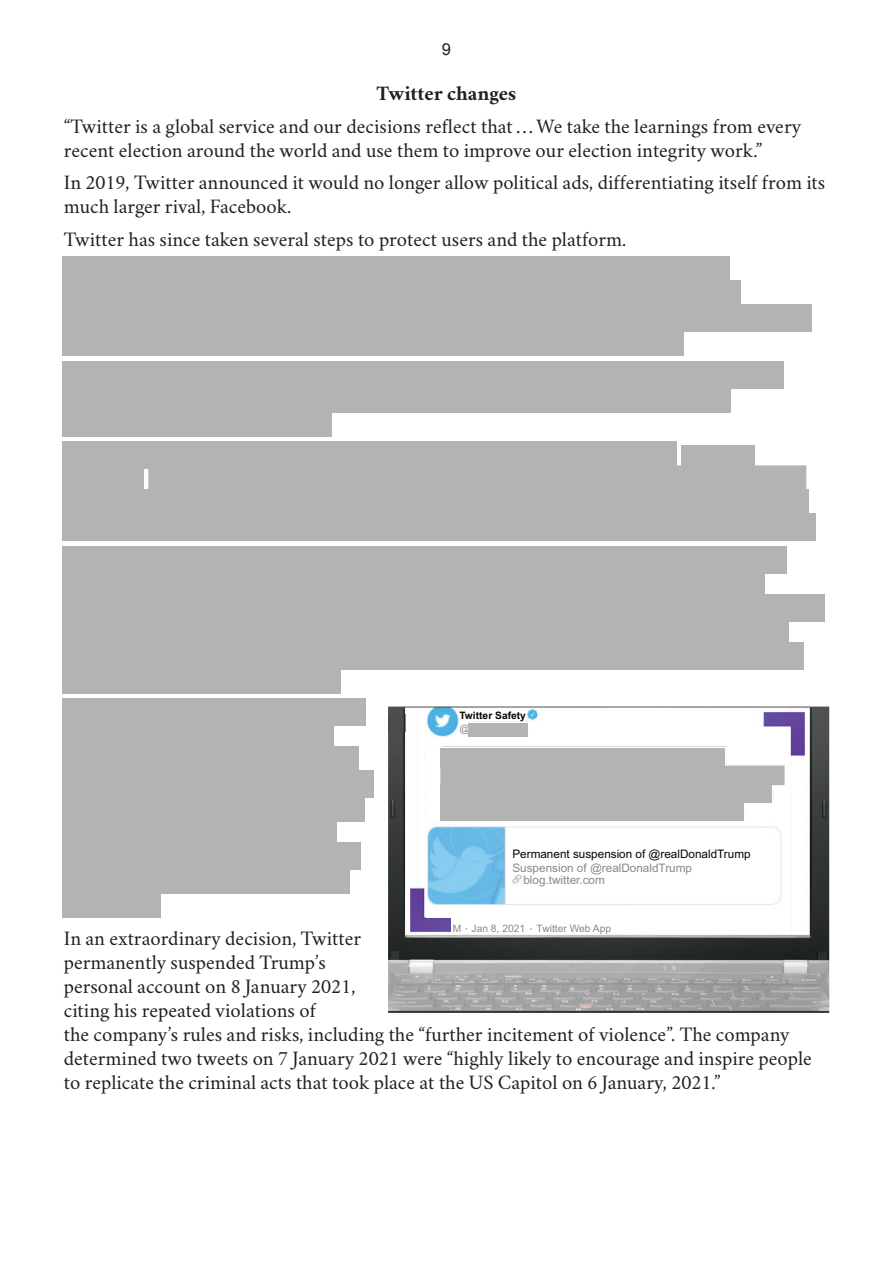
<style>
.page{position:relative;width:893px;height:1263px;background:#fff}
.page>*{position:absolute;margin:0;border:0;box-sizing:border-box;transform-origin:0 0}
.Resource_body{font:20.7px/24px "Whero";color:#231f20}
.Resource_heading{font:700 20.7px "Whero";color:#231f20}
.t1{font:16.5px "Arial";color:#231f20}
.t2{font:11.7px "Arial";color:#89898a}
.t3{font:11.7px "Arial";color:#040503}
.t4{font:10.2px "Arial";color:#89898a}
.t5{font:700 10.2px/12.3px "Arial";color:#040503}
.s1{font-weight:400;color:#89898a}
</style>
<div class="page">
<img style="left:388px;top:706px;width:441px;height:307px">
<div style="left:451px;top:908px;width:174px;height:22px;background:#fff"></div>
<div style="left:508px;top:840px;width:202px;height:34px;background:#fff"></div>
<div style="left:524px;top:875px;width:91px;height:17px;background:#fff"></div>
<svg style="left:460px;top:710px;width:66px;height:27px"></svg>
<img style="left:388px;top:715px;width:19px;height:16px">
<div style="left:426px;top:910px;width:32px;height:8px;background:#fff"></div>
<div style="left:62px;top:256px;width:668px;height:28px;background:#b3b3b3"></div>
<div style="left:62px;top:280px;width:678px;height:28px;background:#b3b3b3"></div>
<div style="left:62px;top:304px;width:750px;height:28px;background:#b3b3b3"></div>
<div style="left:62px;top:328px;width:622px;height:28px;background:#b3b3b3"></div>
<div style="left:62px;top:361px;width:722px;height:28px;background:#b3b3b3"></div>
<div style="left:62px;top:385px;width:669px;height:28px;background:#b3b3b3"></div>
<div style="left:62px;top:409px;width:269px;height:28px;background:#b3b3b3"></div>
<div style="left:62px;top:441px;width:615px;height:28px;background:#b3b3b3"></div>
<div style="left:681px;top:445px;width:74px;height:25px;background:#b3b3b3"></div>
<div style="left:148px;top:465px;width:658px;height:24px;background:#b3b3b3"></div>
<div style="left:62px;top:469px;width:82px;height:25px;background:#b3b3b3"></div>
<div style="left:62px;top:489px;width:747px;height:28px;background:#b3b3b3"></div>
<div style="left:62px;top:513px;width:754px;height:28px;background:#b3b3b3"></div>
<div style="left:62px;top:546px;width:725px;height:28px;background:#b3b3b3"></div>
<div style="left:62px;top:570px;width:703px;height:28px;background:#b3b3b3"></div>
<div style="left:62px;top:594px;width:763px;height:28px;background:#b3b3b3"></div>
<div style="left:62px;top:618px;width:727px;height:28px;background:#b3b3b3"></div>
<div style="left:62px;top:642px;width:742px;height:28px;background:#b3b3b3"></div>
<div style="left:62px;top:666px;width:279px;height:28px;background:#b3b3b3"></div>
<div style="left:62px;top:698px;width:304px;height:28px;background:#b3b3b3"></div>
<div style="left:62px;top:722px;width:272px;height:28px;background:#b3b3b3"></div>
<div style="left:62px;top:746px;width:297px;height:28px;background:#b3b3b3"></div>
<div style="left:62px;top:770px;width:312px;height:28px;background:#b3b3b3"></div>
<div style="left:62px;top:794px;width:303px;height:28px;background:#b3b3b3"></div>
<div style="left:62px;top:818px;width:275px;height:28px;background:#b3b3b3"></div>
<div style="left:62px;top:842px;width:299px;height:28px;background:#b3b3b3"></div>
<div style="left:62px;top:866px;width:288px;height:28px;background:#b3b3b3"></div>
<div style="left:62px;top:890px;width:99px;height:28px;background:#b3b3b3"></div>
<div style="left:468px;top:723px;width:60px;height:13px;background:#b3b3b3"></div>
<svg style="left:425px;top:747px;width:361px;height:74px"></svg>
<div style="left:440px;top:783px;width:332px;height:20px;background:#b3b3b3"></div>
<div style="left:440px;top:801px;width:304px;height:19px;background:#b3b3b3"></div>
<p class="t1" style="left:442px;top:38px;width:11px">9</p>
<p class="Resource_heading" style="left:377px;top:78px;width:141px">Twitter changes</p>
<p class="Resource_body" style="left:64px;top:111px;width:739px">“Twitter is a global service and our decisions reflect that … We take the learnings from every recent election around the world and use them to improve our election integrity work.”</p>
<p class="Resource_body" style="left:64px;top:168px;width:763px">In 2019, Twitter announced it would no longer allow political ads, differentiating itself from its much larger rival, Facebook.</p>
<p class="Resource_body" style="left:64px;top:224px;width:564px">Twitter has since taken several steps to protect users and the platform.</p>
<p class="t5" style="left:459px;top:710px;width:68px">Twitter Safety <span class="s1">@</span></p>
<p class="t3" style="left:512px;top:846px;width:240px">Permanent suspension of @realDonaldTrump</p>
<p class="t2" style="left:512px;top:860px;width:181px">Suspension of @realDonaldTrump</p>
<p class="t2" style="left:523px;top:873px;width:83px">blog.twitter.com</p>
<p class="t4" style="left:453px;top:921px;width:160px">M Jan 8, 2021 Twitter Web App</p>
<p class="Resource_body" style="left:64px;top:923px;width:750px">In an extraordinary decision, Twitter<br>permanently suspended Trump’s<br>personal account on 8 January 2021,<br>citing his repeated violations of<br>the company’s rules and risks, including the “further incitement of violence”. The company determined two tweets on 7 January 2021 were “highly likely to encourage and inspire people to replicate the criminal acts that took place at the US Capitol on 6 January, 2021.”</p>
</div>
